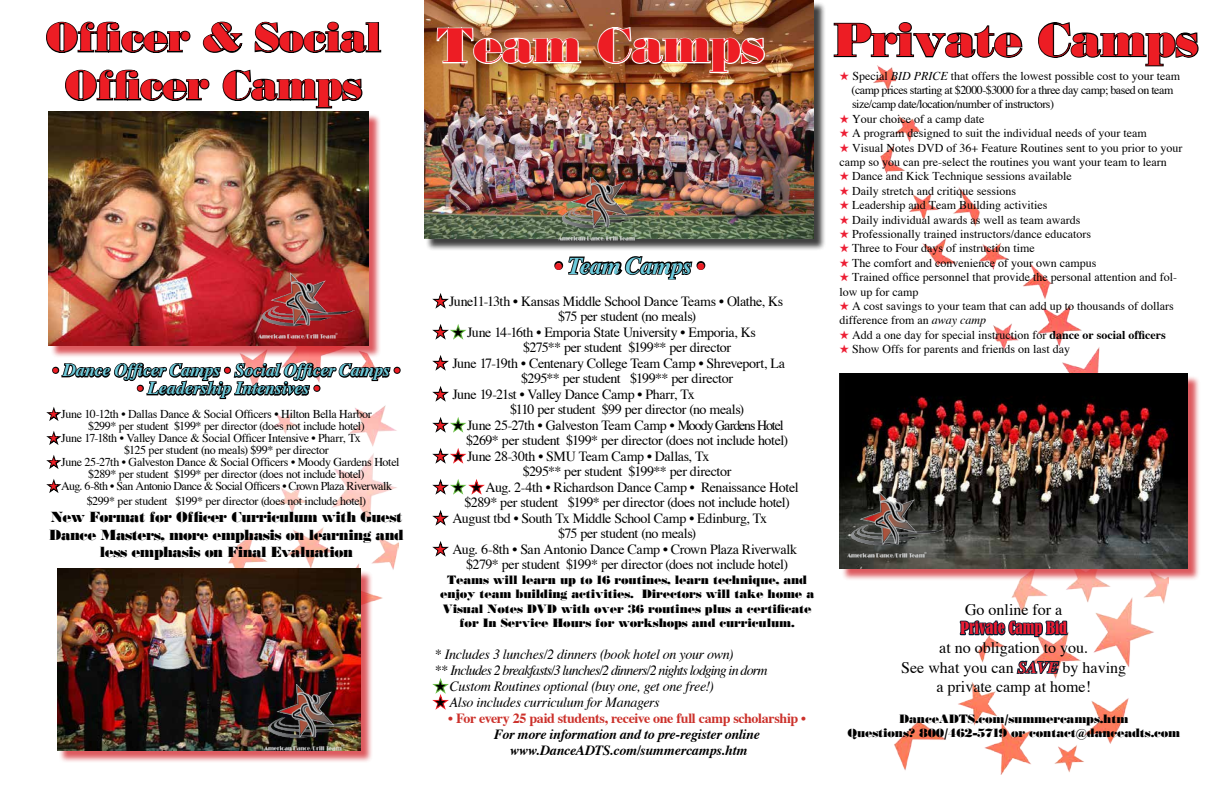
<style>
.page{position:relative;width:1224px;height:792px;background:#fff}
.page>*{position:absolute;margin:0;border:0;box-sizing:border-box;transform-origin:0 0}
.t1{font:800 48px "Bodoni";color:#ed1d24}
.t2{font:800 46px "Bodoni";color:#ed1d24}
.t3{font:800 40px/48px "Bodoni";color:#ed1d24;text-align:center}
.t4{font:italic 700 24px "Times";letter-spacing:-.02em;color:#6eccde}
.t5{font:italic 700 18px "Times";letter-spacing:-.01em;color:#6fccdc}
.t6{font:16px/19.2px "Times";color:#000;text-align:center}
.t7{font:condensed 16px "Bernard";color:#ed1b32}
.t8{font:800 14.5px/17.4px "Bodoni";letter-spacing:-.02em;color:#000;text-align:center}
.t9{font:14px/15.5px "Times";letter-spacing:-.03em;color:#000}
.t10{font:italic 14px/16px "Times";letter-spacing:-.055em;color:#000}
.t11{font:italic 14px "Times";letter-spacing:-.025em;color:#000}
.t12{font:italic 700 14px/16px "Times";letter-spacing:-.02em;color:#000;text-align:center}
.t13{font:700 14px "Times";letter-spacing:-.03em;color:#cc312b}
.t14{font:12px/14.4px "Times";color:#000}
.t15{font:800 12px/14.4px "Bodoni";color:#000;text-align:center}
.t16{font:12px/12px "Times";letter-spacing:-.025em;color:#000}
.t17{font:12px/14.4px "Times";letter-spacing:-.04em;color:#000}
.t18{font:12px/14.4px "Times";letter-spacing:-.035em;color:#000}
.t19{font:12px/12px "Times";letter-spacing:-.03em;color:#000;text-align:center}
.s1{color:#ed1f35}
.s2{font-style:italic}
.s3{color:#000101}
.s4{font-weight:700}
.s5{color:#ed1d24}
.s6{font-weight:700;font-style:italic;color:#ee2837}
</style>
<div class="page">
<img style="left:78px;top:111px;width:320px;height:491px">
<img style="left:873px;top:66px;width:295px;height:708px">
<div style="left:426px;top:2px;width:400px;height:249px;background:#000;opacity:.75"></div>
<img style="left:424px;top:0;width:390px;height:238px">
<div style="left:59px;top:570px;width:314px;height:193px;background:#d2232a;opacity:.75"></div>
<img style="left:57px;top:569px;width:303px;height:181px">
<div style="left:841px;top:375px;width:359px;height:206px;background:#d2232a;opacity:.75"></div>
<img style="left:840px;top:374px;width:348px;height:195px">
<img style="left:847px;top:491px;width:96px;height:66px">
<div style="left:50px;top:113px;width:331px;height:245px;background:#d2232a;opacity:.75"></div>
<img style="left:49px;top:112px;width:320px;height:234px">
<img style="left:558px;top:178px;width:96px;height:62px">
<img style="left:265px;top:684px;width:95px;height:66px">
<svg style="left:46px;top:21px;width:145px;height:32px"></svg>
<svg style="left:202px;top:21px;width:41px;height:32px"></svg>
<svg style="left:254px;top:21px;width:128px;height:32px"></svg>
<svg style="left:65px;top:69px;width:145px;height:32px"></svg>
<svg style="left:222px;top:69px;width:141px;height:40px"></svg>
<img style="left:436px;top:25px;width:146px;height:41px">
<img style="left:597px;top:26px;width:169px;height:48px">
<svg style="left:833px;top:22px;width:190px;height:36px"></svg>
<svg style="left:1037px;top:22px;width:162px;height:45px"></svg>
<img style="left:259px;top:272px;width:96px;height:66px">
<svg style="left:958px;top:557px;width:111px;height:129px"></svg>
<svg style="left:46px;top:355px;width:355px;height:141px"></svg>
<svg style="left:554px;top:256px;width:152px;height:24px"></svg>
<svg style="left:432px;top:293px;width:17px;height:16px"></svg>
<svg style="left:432px;top:324px;width:35px;height:16px"></svg>
<svg style="left:432px;top:355px;width:17px;height:16px"></svg>
<svg style="left:432px;top:386px;width:17px;height:16px"></svg>
<svg style="left:432px;top:417px;width:35px;height:16px"></svg>
<svg style="left:432px;top:448px;width:35px;height:16px"></svg>
<svg style="left:432px;top:479px;width:53px;height:16px"></svg>
<svg style="left:432px;top:510px;width:17px;height:16px"></svg>
<svg style="left:432px;top:541px;width:17px;height:16px"></svg>
<svg style="left:432px;top:678px;width:17px;height:32px"></svg>
<h3 class="t3" style="left:46px;top:12px;width:336px">Officer &amp; Social<br>Officer Camps</h3>
<h1 class="t1" style="left:437px;top:14px;width:329px">Team Camps</h1>
<h2 class="t2" style="left:834px;top:9px;width:365px">Private Camps</h2>
<p class="t17" style="left:852px;top:68px;width:330px;text-indent:-12px"><span class="s1">★</span> Special <span class="s2">BID PRICE</span> that offers the lowest possible cost to your team (camp prices starting at $2000-$3000 for a three day camp; based on team size/camp date/location/number of instructors)</p>
<p class="t14" style="left:840px;top:111px;width:147px"><span class="s1">★</span> Your choice of a camp date</p>
<p class="t14" style="left:840px;top:126px;width:309px"><span class="s1">★</span> A program designed to suit the individual needs of your team</p>
<p class="t14" style="left:840px;top:140px;width:344px"><span class="s1">★</span> Visual Notes DVD of 36+ Feature Routines sent to you prior to your camp so <span class="s3">you can pre-select the routines you want your team to learn</span></p>
<p class="t14" style="left:840px;top:169px;width:234px"><span class="s1">★</span> Dance and Kick Technique sessions available</p>
<p class="t14" style="left:840px;top:183px;width:178px"><span class="s1">★</span> Daily stretch and critique sessions</p>
<p class="t14" style="left:840px;top:198px;width:210px"><span class="s1">★</span> Leadership and Team Building activities</p>
<p class="t14" style="left:840px;top:212px;width:243px"><span class="s1">★</span> Daily individual awards as well as team awards</p>
<p class="t14" style="left:840px;top:227px;width:253px"><span class="s1">★</span> Professionally trained instructors/dance educators</p>
<p class="t14" style="left:840px;top:241px;width:197px"><span class="s1">★</span> Three to Four days of instruction time</p>
<p class="t14" style="left:840px;top:255px;width:259px"><span class="s1">★</span> The comfort and convenience of your own campus</p>
<p class="t14" style="left:840px;top:270px;width:339px"><span class="s1">★</span> Trained office personnel that provide the personal attention and fol&shy;low up for camp</p>
<p class="t14" style="left:840px;top:299px;width:336px"><span class="s1">★</span> A cost savings to your team that can add up to thousands of dollars difference from an <span class="s2">away camp</span></p>
<p class="t14" style="left:840px;top:327px;width:328px"><span class="s1">★</span> Add a one day for special instruction for <span class="s4">dance or social officers</span></p>
<p class="t14" style="left:840px;top:342px;width:232px"><span class="s1">★</span> Show Offs for parents and friends on last day</p>
<h3 class="t4" style="left:555px;top:251px;width:152px"><span class="s5">•</span> Team Camps <span class="s5">•</span></h3>
<p class="t9" style="left:558px;top:293px;width:227px;text-indent:-123px"><span class="s5">★</span> June11-13th • Kansas Middle School Dance Teams • Olathe, Ks $75 per student (no meals)</p>
<p class="t9" style="left:523px;top:324px;width:235px;text-indent:-88px"><span class="s5">★</span> ★ June 14-16th • Emporia State University • Emporia, Ks $275** per student $199** per director</p>
<p class="t9" style="left:521px;top:355px;width:265px;text-indent:-86px"><span class="s5">★</span> June 17-19th • Centenary College Team Camp • Shreveport, La $295** per student $199** per director</p>
<p class="t9" style="left:510px;top:386px;width:236px;text-indent:-75px"><span class="s5">★</span> June 19-21st • Valley Dance Camp • Pharr, Tx<br>$110 per student $99 per director (no meals)</p>
<p class="t9" style="left:466px;top:417px;width:324px;text-indent:-31px"><span class="s5">★</span> ★ June 25-27th • Galveston Team Camp • Moody Gardens Hotel $269* per student $199* per director (does not include hotel)</p>
<p class="t9" style="left:523px;top:448px;width:210px;text-indent:-88px"><span class="s5">★</span> ★ June 28-30th • SMU Team Camp • Dallas, Tx $295** per student $199** per director</p>
<p class="t9" style="left:464px;top:479px;width:336px;text-indent:-30px"><span class="s5">★</span> ★ ★ Aug. 2-4th • Richardson Dance Camp • Renaissance Hotel $289* per student $199* per director (does not include hotel)</p>
<p class="t9" style="left:558px;top:510px;width:211px;text-indent:-123px"><span class="s5">★</span> August tbd • South Tx Middle School Camp • Edinburg, Tx $75 per student (no meals)</p>
<p class="t9" style="left:466px;top:541px;width:333px;text-indent:-31px"><span class="s5">★</span> Aug. 6-8th • San Antonio Dance Camp • Crown Plaza Riverwalk $279* per student $199* per director (does not include hotel)</p>
<p class="t15" style="left:440px;top:572px;width:376px">Teams will learn up to 16 routines, learn technique, and enjoy team building activities. Directors will take home a Visual Notes DVD with over 36 routines plus a certificate for In Service Hours for workshops and curriculum.</p>
<p class="t10" style="left:435px;top:646px;width:334px">* Includes 3 lunches/2 dinners (book hotel on your own)<br>** Includes 2 breakfasts/3 lunches/2 dinners/2 nights lodging in dorm</p>
<p class="t11" style="left:435px;top:678px;width:280px">★ Custom Routines optional (buy one, get one free!)</p>
<p class="t11" style="left:435px;top:694px;width:226px">★ Also includes curriculum for Managers</p>
<p class="t13" style="left:448px;top:710px;width:359px">• For every 25 paid students, receive one full camp scholarship •</p>
<p class="t12" style="left:494px;top:726px;width:267px">For more information and to pre-register online www.DanceADTS.com/summercamps.htm</p>
<p class="t5" style="left:53px;top:359px;width:349px"><span class="s5">•</span> Dance Officer Camps <span class="s5">•</span> Social Officer Camps <span class="s5">•</span></p>
<p class="t5" style="left:137px;top:377px;width:184px"><span class="s5">•</span> Leadership Intensives <span class="s5">•</span></p>
<p class="t16" style="left:88px;top:408px;width:285px;text-indent:-39px"><span class="s5">★</span> June 10-12th • Dallas Dance &amp; Social Officers • Hilton Bella Harbor $299* per student $199* per director (does not include hotel)</p>
<p class="t16" style="left:124px;top:432px;width:238px;text-indent:-75px"><span class="s5">★</span> June 17-18th • Valley Dance &amp; Social Officer Intensive • Pharr, Tx $125 per student (no meals) $99* per director</p>
<p class="t19" style="left:49px;top:456px;width:352px"><span class="s5">★</span> June 25-27th • Galveston Dance &amp; Social Officers • Moody Gardens Hotel $289* per student $199* per director (does not include hotel)</p>
<p class="t18" style="left:87px;top:479px;width:307px;text-indent:-38px"><span class="s5">★</span> Aug. 6-8th • San Antonio Dance &amp; Social Officers • Crown Plaza Riverwalk $299* per student $199* per director (does not include hotel)</p>
<p class="t8" style="left:49px;top:508px;width:356px">New Format for Officer Curriculum with Guest<br>Dance Masters, more emphasis on learning and less emphasis on Final Evaluation</p>
<p class="t6" style="left:965px;top:600px;width:99px">Go online for a</p>
<p class="t7" style="left:961px;top:619px;width:108px">Private Camp Bid</p>
<p class="t6" style="left:901px;top:638px;width:226px">at no obligation to you.<br>See what you can <span class="s6">SAVE</span> by having a private camp at home!</p>
<p class="t15" style="left:847px;top:711px;width:334px">DanceADTS.com/summercamps.htm<br>Questions? 800/462-5719 or contact@danceadts.com</p>
</div>
